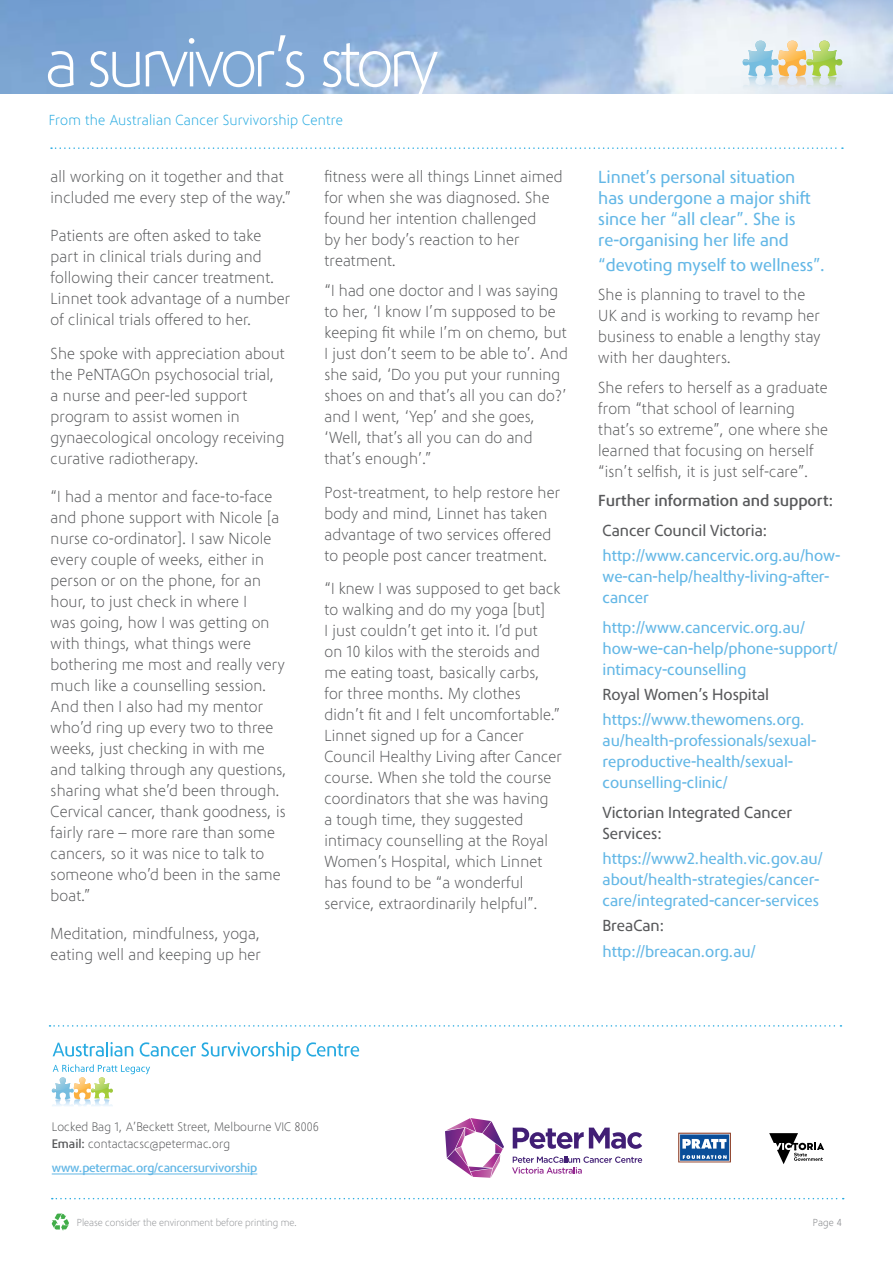
<style>
.page{position:relative;width:893px;height:1263px;background:#fff}
.page>*{position:absolute;margin:0;border:0;box-sizing:border-box;transform-origin:0 0}
.t1{font:300 70.5px "Phoenica";letter-spacing:-.08em;color:#fff}
.t2{font:18px/21px "Phoenica";letter-spacing:-.005em;color:#63b7e6}
.t3{font:300 16.5px/21px "Phoenica";letter-spacing:-.005em;color:#58595b}
.t4{font:16.5px/21px "Phoenica";letter-spacing:-.005em;color:#63b7e6}
.t5{font:16.5px/21px "Phoenica";letter-spacing:-.005em;color:#58595b}
.t6{font:500 16.5px "Phoenica";letter-spacing:-.005em;color:#58595b}
.t7{font:300 15px "Phoenica";color:#27aae1}
.t8{font:300 12.75px/16.5px "Phoenica";letter-spacing:-.005em;color:#58595b}
.t9{font:500 12.75px "Phoenica";letter-spacing:-.02em;color:#63b7e6}
.t10{font:300 10.5px "Phoenica";letter-spacing:-.02em;color:#939598}
.t11{font:300 10.5px "Phoenica";color:#808285}
.s1{font-weight:500}
</style>
<div class="page">
<svg style="left:741px;top:41px;width:101px;height:50px;background:#d3ddc7"></svg>
<div style="left:678px;top:1132px;width:53px;height:30px;background:#d9c0b8"></div>
<svg style="left:678px;top:1133px;width:53px;height:29px;background:#6385b0"></svg>
<svg style="left:769px;top:1133px;width:55px;height:31px"></svg>
<svg style="left:513px;top:1127px;width:129px;height:22px"></svg>
<svg style="left:512px;top:1156px;width:130px;height:18px"></svg>
<svg style="left:445px;top:1118px;width:59px;height:60px"></svg>
<svg style="left:50px;top:1025px;width:791px;height:2px"></svg>
<svg style="left:52px;top:1198px;width:792px;height:1px"></svg>
<hr style="left:52px;top:1173px;width:205px;height:1px;background:#63b7e6">
<svg style="left:52px;top:1042px;width:307px;height:57px"></svg>
<img style="left:52px;top:1099px;width:61px;height:7px">
<svg style="left:51px;top:147px;width:792px;height:2px"></svg>
<svg style="left:52px;top:1213px;width:17px;height:18px"></svg>
<h1 class="t1" style="left:45px;top:24px;width:396px">a survivor’s story</h1>
<p class="t7" style="left:49px;top:112px;width:296px">From the Australian Cancer Survivorship Centre</p>
<p class="t3" style="left:51px;top:166px;width:242px">all working on it together and that included me every step of the way.”</p>
<p class="t3" style="left:51px;top:225px;width:241px">Patients are often asked to take part in clinical trials during and following their cancer treatment.<br>Linnet took advantage of a number of clinical trials offered to her.</p>
<p class="t3" style="left:51px;top:343px;width:236px">She spoke with appreciation about the PeNTAGOn psychosocial trial, a nurse and peer-led support program to assist women in gynaecological oncology receiving curative radiotherapy.</p>
<p class="t3" style="left:51px;top:486px;width:238px">“I had a mentor and face-to-face and phone support with Nicole [a nurse co-ordinator]. I saw Nicole every couple of weeks, either in person or on the phone, for an hour, to just check in where I<br>was going, how I was getting on with things, what things were bothering me most and really very much like a counselling session.<br>And then I also had my mentor who’d ring up every two to three weeks, just checking in with me and talking through any questions, sharing what she’d been through.<br>Cervical cancer, thank goodness, is fairly rare – more rare than some cancers, so it was nice to talk to someone who’d been in the same boat.”</p>
<p class="t3" style="left:51px;top:923px;width:212px">Meditation, mindfulness, yoga, eating well and keeping up her</p>
<p class="t3" style="left:324px;top:167px;width:240px">fitness were all things Linnet aimed for when she was diagnosed. She found her intention challenged<br>by her body’s reaction to her treatment.</p>
<p class="t3" style="left:324px;top:280px;width:245px">“I had one doctor and I was saying to her, ‘I know I’m supposed to be keeping fit while I’m on chemo, but<br>I just don’t seem to be able to’. And she said, ‘Do you put your running shoes on and that’s all you can do?’ and I went, ‘Yep’ and she goes, ‘Well, that’s all you can do and that’s enough’.”</p>
<p class="t3" style="left:324px;top:482px;width:237px">Post-treatment, to help restore her body and mind, Linnet has taken advantage of two services offered to people post cancer treatment.</p>
<p class="t3" style="left:324px;top:579px;width:239px">“I knew I was supposed to get back to walking and do my yoga [but]<br>I just couldn’t get into it. I’d put<br>on 10 kilos with the steroids and me eating toast, basically carbs, for three months. My clothes didn’t fit and I felt uncomfortable.”<br>Linnet signed up for a Cancer<br>Council Healthy Living after Cancer course. When she told the course coordinators that she was having<br>a tough time, they suggested intimacy counselling at the Royal<br>Women’s Hospital, which Linnet has found to be “a wonderful service, extraordinarily helpful”.</p>
<p class="t2" style="left:598px;top:167px;width:214px">Linnet’s personal situation has undergone a major shift since her “all clear”. She is re-organising her life and</p>
<p class="t2" style="left:598px;top:255px;width:229px">“devoting myself to wellness”.</p>
<p class="t3" style="left:598px;top:285px;width:224px">She is planning to travel to the<br>UK and is working to revamp her business to enable a lengthy stay with her daughters.</p>
<p class="t3" style="left:598px;top:377px;width:231px">She refers to herself as a graduate from “that school of learning that’s so extreme”, one where she learned that focusing on herself “isn’t selfish, it is just self-care”.</p>
<p class="t6" style="left:598px;top:492px;width:236px">Further information and support:</p>
<p class="t5" style="left:602px;top:520px;width:166px">Cancer Council Victoria:</p>
<p class="t4" style="left:602px;top:545px;width:239px">http://www.cancervic.org.au/how&shy;we-can-help/healthy-living-after&shy;cancer</p>
<p class="t4" style="left:602px;top:617px;width:237px">http://www.cancervic.org.au/ how-we-can-help/phone-support/ intimacy-counselling</p>
<p class="t5" style="left:602px;top:684px;width:168px">Royal Women’s Hospital</p>
<p class="t4" style="left:602px;top:709px;width:215px">https://www.thewomens.org. au/health-professionals/sexual&shy;reproductive-health/sexual&shy;counselling-clinic/</p>
<p class="t5" style="left:602px;top:802px;width:191px">Victorian Integrated Cancer<br>Services:</p>
<p class="t4" style="left:602px;top:848px;width:222px">https://www2.health.vic.gov.au/ about/health-strategies/cancer&shy;care/integrated-cancer-services</p>
<p class="t5" style="left:602px;top:915px;width:63px">BreaCan:</p>
<p class="t4" style="left:602px;top:941px;width:155px">http://breacan.org.au/</p>
<p class="t8" style="left:52px;top:1119px;width:269px">Locked Bag 1, A’Beckett Street, Melbourne VIC 8006<br><span class="s1">Email:</span> contactacsc@petermac.org</p>
<p class="t9" style="left:52px;top:1160px;width:207px">www.petermac.org/cancersurvivorship</p>
<p class="t10" style="left:77px;top:1217px;width:222px">Please consider the environment before printing me.</p>
<p class="t11" style="left:813px;top:1217px;width:31px">Page 4</p>
</div>
